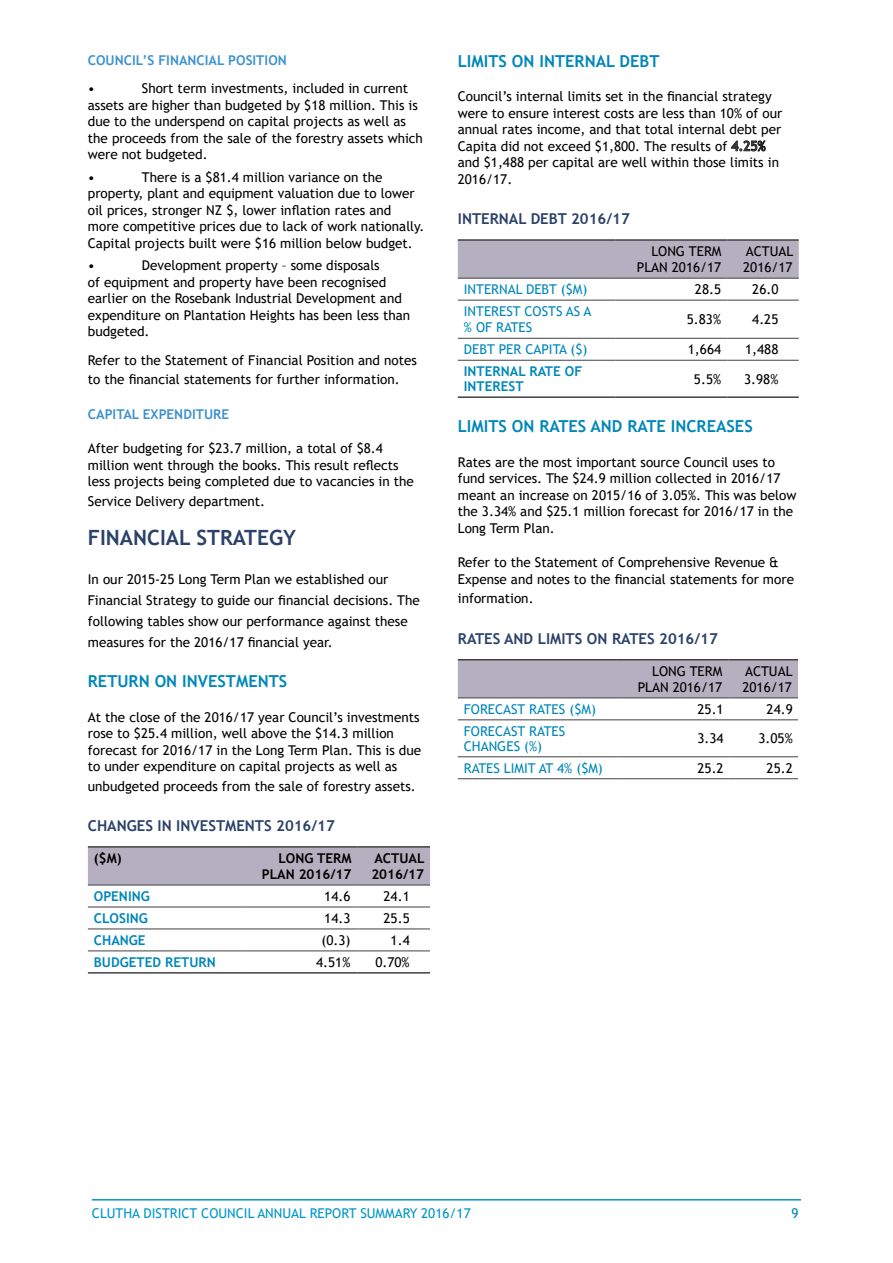
<style>
.page{position:relative;width:893px;height:1263px;background:#fff}
.page>*{position:absolute;margin:0;border:0;box-sizing:border-box;transform-origin:0 0}
.t1{font:700 21px "Trebuchet MS";color:#2c426a}
.t2{font:700 16.5px "Trebuchet MS";color:#0087ba}
.t3{font:700 15px "Trebuchet MS";color:#2c426a}
.t4{font:13.5px/16.5px "Trebuchet MS";color:#000}
.t5{font:13.5px/16.2px "Trebuchet MS";color:#0087ba}
.t6{font:700 13.5px/15px "Trebuchet MS";color:#0087ba}
.t7{font:13.5px "Trebuchet MS";color:#0097c5}
.t8{font:700 13.5px "Trebuchet MS";color:#3e92cf}
.t9{font:700 13.5px/16.2px "Trebuchet MS";color:#000;text-align:right}
.s1{color:#414042}
</style>
<div class="page">
<hr style="left:92px;top:1199px;width:709px;height:1px;background:#0097c5">
<div style="left:88px;top:848px;width:342px;height:37px;background:#b4b0c0"></div>
<hr style="left:88px;top:972px;width:158px;height:1px;background:#414042">
<hr style="left:246px;top:972px;width:111px;height:1px;background:#414042">
<hr style="left:357px;top:972px;width:73px;height:1px;background:#414042">
<hr style="left:88px;top:885px;width:158px;height:1px;background:#414042">
<hr style="left:246px;top:885px;width:111px;height:1px;background:#414042">
<hr style="left:357px;top:885px;width:73px;height:1px;background:#414042">
<hr style="left:88px;top:907px;width:158px;height:1px;background:#414042">
<hr style="left:246px;top:907px;width:111px;height:1px;background:#414042">
<hr style="left:357px;top:907px;width:73px;height:1px;background:#414042">
<hr style="left:88px;top:929px;width:158px;height:1px;background:#414042">
<hr style="left:246px;top:929px;width:111px;height:1px;background:#414042">
<hr style="left:357px;top:929px;width:73px;height:1px;background:#414042">
<hr style="left:88px;top:951px;width:158px;height:1px;background:#414042">
<hr style="left:246px;top:951px;width:111px;height:1px;background:#414042">
<hr style="left:357px;top:951px;width:73px;height:1px;background:#414042">
<hr style="left:88px;top:846px;width:158px;height:2px;background:#414042">
<hr style="left:246px;top:846px;width:111px;height:2px;background:#414042">
<hr style="left:357px;top:846px;width:73px;height:2px;background:#414042">
<svg style="left:731px;top:140px;width:35px;height:12px"></svg>
<div style="left:458px;top:241px;width:341px;height:37px;background:#b4b0c0"></div>
<hr style="left:458px;top:278px;width:157px;height:1px;background:#414042">
<hr style="left:615px;top:278px;width:112px;height:1px;background:#414042">
<hr style="left:727px;top:278px;width:72px;height:1px;background:#414042">
<hr style="left:458px;top:300px;width:157px;height:1px;background:#414042">
<hr style="left:615px;top:300px;width:112px;height:1px;background:#414042">
<hr style="left:727px;top:300px;width:72px;height:1px;background:#414042">
<hr style="left:458px;top:338px;width:157px;height:1px;background:#414042">
<hr style="left:615px;top:338px;width:112px;height:1px;background:#414042">
<hr style="left:727px;top:338px;width:72px;height:1px;background:#414042">
<hr style="left:458px;top:360px;width:157px;height:1px;background:#414042">
<hr style="left:615px;top:360px;width:112px;height:1px;background:#414042">
<hr style="left:727px;top:360px;width:72px;height:1px;background:#414042">
<hr style="left:458px;top:239px;width:157px;height:2px;background:#414042">
<hr style="left:615px;top:239px;width:112px;height:2px;background:#414042">
<hr style="left:727px;top:239px;width:72px;height:2px;background:#414042">
<hr style="left:458px;top:396px;width:157px;height:2px;background:#414042">
<hr style="left:615px;top:396px;width:112px;height:2px;background:#414042">
<hr style="left:727px;top:396px;width:72px;height:2px;background:#414042">
<div style="left:458px;top:660px;width:340px;height:38px;background:#b4b0c0"></div>
<hr style="left:458px;top:698px;width:159px;height:1px;background:#414042">
<hr style="left:617px;top:698px;width:111px;height:1px;background:#414042">
<hr style="left:728px;top:698px;width:70px;height:1px;background:#414042">
<hr style="left:458px;top:720px;width:159px;height:1px;background:#414042">
<hr style="left:617px;top:720px;width:111px;height:1px;background:#414042">
<hr style="left:728px;top:720px;width:70px;height:1px;background:#414042">
<hr style="left:458px;top:659px;width:159px;height:1px;background:#414042">
<hr style="left:617px;top:659px;width:111px;height:1px;background:#414042">
<hr style="left:728px;top:659px;width:70px;height:1px;background:#414042">
<hr style="left:458px;top:756px;width:159px;height:1px;background:#414042">
<hr style="left:617px;top:756px;width:111px;height:1px;background:#414042">
<hr style="left:728px;top:756px;width:70px;height:1px;background:#414042">
<hr style="left:458px;top:778px;width:159px;height:1px;background:#414042">
<hr style="left:617px;top:778px;width:111px;height:1px;background:#414042">
<hr style="left:728px;top:778px;width:70px;height:1px;background:#414042">
<p class="t8" style="left:88px;top:51px;width:200px">COUNCIL’S FINANCIAL POSITION</p>
<p class="t4" style="left:88px;top:80px;width:9px">•</p>
<p class="t4" style="left:88px;top:80px;width:337px;text-indent:54px">Short term investments, included in current assets are higher than budgeted by $18 million. This is due to the underspend on capital projects as well as the proceeds from the sale of the forestry assets which were not budgeted.</p>
<p class="t4" style="left:88px;top:168px;width:9px">•</p>
<p class="t4" style="left:88px;top:168px;width:338px;text-indent:54px">There is a $81.4 million variance on the property, plant and equipment valuation due to lower oil prices, stronger NZ $, lower inflation rates and more competitive prices due to lack of work nationally.<br>Capital projects built were $16 million below budget.</p>
<p class="t4" style="left:88px;top:257px;width:9px">•</p>
<p class="t4" style="left:88px;top:257px;width:324px;text-indent:54px">Development property – some disposals<br>of equipment and property have been recognised earlier on the Rosebank Industrial Development and expenditure on Plantation Heights has been less than budgeted.</p>
<p class="t4" style="left:88px;top:350px;width:331px;line-height:19.5px">Refer to the Statement of Financial Position and notes to the financial statements for further information.</p>
<p class="t8" style="left:88px;top:405px;width:143px">CAPITAL EXPENDITURE</p>
<p class="t4" style="left:88px;top:440px;width:328px">After budgeting for $23.7 million, a total of $8.4 million went through the books. This result reflects less projects being completed due to vacancies in the</p>
<p class="t4" style="left:88px;top:492px;width:179px">Service Delivery department.</p>
<h1 class="t1" style="left:88px;top:524px;width:210px">FINANCIAL STRATEGY</h1>
<p class="t4" style="left:88px;top:568px;width:333px;line-height:21px">In our 2015-25 Long Term Plan we established our Financial Strategy to guide our financial decisions. The following tables show our performance against these measures for the 2016/17 financial year.</p>
<p class="t2" style="left:88px;top:671px;width:201px">RETURN ON INVESTMENTS</p>
<p class="t4" style="left:88px;top:708px;width:335px">At the close of the 2016/17 year Council’s investments rose to $25.4 million, well above the $14.3 million forecast for 2016/17 in the Long Term Plan. This is due to under expenditure on capital projects as well as</p>
<p class="t4" style="left:88px;top:777px;width:329px">unbudgeted proceeds from the sale of forestry assets.</p>
<p class="t3" style="left:88px;top:816px;width:248px">CHANGES IN INVESTMENTS 2016/17</p>
<p class="t9" style="left:94px;top:850px;width:29px">($M)</p>
<p class="t9" style="left:262px;top:850px;width:91px">LONG TERM<br>PLAN 2016/17</p>
<p class="t9" style="left:371px;top:850px;width:55px;text-align:left">ACTUAL<br>2016/17</p>
<p class="t6" style="left:94px;top:889px;width:57px">OPENING</p>
<p class="t4" style="left:324px;top:888px;width:28px">14.6</p>
<p class="t4" style="left:384px;top:888px;width:28px">24.1</p>
<p class="t6" style="left:94px;top:911px;width:55px">CLOSING</p>
<p class="t4" style="left:324px;top:910px;width:28px">14.3</p>
<p class="t4" style="left:384px;top:910px;width:28px">25.5</p>
<p class="t6" style="left:94px;top:932px;width:53px">CHANGE</p>
<p class="t4" style="left:321px;top:932px;width:31px">(0.3)</p>
<p class="t4" style="left:391px;top:932px;width:21px">1.4</p>
<p class="t6" style="left:94px;top:954px;width:123px">BUDGETED RETURN</p>
<p class="t4" style="left:316px;top:954px;width:36px">4.51%</p>
<p class="t4" style="left:375px;top:954px;width:36px">0.70%</p>
<p class="t2" style="left:458px;top:51px;width:203px">LIMITS ON INTERNAL DEBT</p>
<p class="t4" style="left:458px;top:88px;width:326px">Council’s internal limits set in the financial strategy were to ensure interest costs are less than 10% of our annual rates income, and that total internal debt per Capita did not exceed $1,800. The results of <span class="s1">4.25% </span>and $1,488 per capital are well within those limits in 2016/17.</p>
<p class="t3" style="left:458px;top:210px;width:173px">INTERNAL DEBT 2016/17</p>
<p class="t4" style="left:637px;top:243px;width:86px;text-align:right">LONG TERM<br>PLAN 2016/17</p>
<p class="t4" style="left:743px;top:243px;width:52px">ACTUAL<br>2016/17</p>
<p class="t5" style="left:464px;top:281px;width:125px">INTERNAL DEBT ($M)</p>
<p class="t4" style="left:695px;top:281px;width:28px">28.5</p>
<p class="t4" style="left:752px;top:281px;width:28px">26.0</p>
<p class="t5" style="left:464px;top:303px;width:129px">INTEREST COSTS AS A % OF RATES</p>
<p class="t4" style="left:687px;top:311px;width:36px">5.83%</p>
<p class="t4" style="left:752px;top:311px;width:28px">4.25</p>
<p class="t5" style="left:464px;top:341px;width:125px">DEBT PER CAPITA ($)</p>
<p class="t4" style="left:688px;top:341px;width:35px">1,664</p>
<p class="t4" style="left:745px;top:341px;width:35px">1,488</p>
<p class="t6" style="left:464px;top:364px;width:120px">INTERNAL RATE OF<br>INTEREST</p>
<p class="t4" style="left:694px;top:371px;width:29px">5.5%</p>
<p class="t4" style="left:744px;top:371px;width:36px">3.98%</p>
<p class="t2" style="left:458px;top:416px;width:296px">LIMITS ON RATES AND RATE INCREASES</p>
<p class="t4" style="left:458px;top:454px;width:340px">Rates are the most important source Council uses to fund services. The $24.9 million collected in 2016/17 meant an increase on 2015/16 of 3.05%. This was below the 3.34% and $25.1 million forecast for 2016/17 in the Long Term Plan.</p>
<p class="t4" style="left:458px;top:554px;width:338px">Refer to the Statement of Comprehensive Revenue &amp;<br>Expense and notes to the financial statements for more</p>
<p class="t4" style="left:458px;top:590px;width:77px">information.</p>
<p class="t3" style="left:458px;top:629px;width:261px">RATES AND LIMITS ON RATES 2016/17</p>
<p class="t4" style="left:638px;top:663px;width:86px;text-align:right">LONG TERM<br>PLAN 2016/17</p>
<p class="t4" style="left:742px;top:663px;width:52px">ACTUAL<br>2016/17</p>
<p class="t5" style="left:464px;top:701px;width:134px">FORECAST RATES ($M)</p>
<p class="t4" style="left:697px;top:701px;width:28px">25.1</p>
<p class="t4" style="left:767px;top:701px;width:28px">24.9</p>
<p class="t5" style="left:464px;top:723px;width:103px;line-height:15px">FORECAST RATES<br>CHANGES (%)</p>
<p class="t4" style="left:697px;top:730px;width:28px">3.34</p>
<p class="t4" style="left:758px;top:730px;width:36px">3.05%</p>
<p class="t5" style="left:464px;top:760px;width:141px">RATES LIMIT AT 4% ($M)</p>
<p class="t4" style="left:697px;top:760px;width:28px">25.2</p>
<p class="t4" style="left:767px;top:760px;width:28px">25.2</p>
<p class="t7" style="left:92px;top:1204px;width:380px">CLUTHA DISTRICT COUNCIL ANNUAL REPORT SUMMARY 2016/17</p>
<p class="t5" style="left:791px;top:1204px;width:9px">9</p>
</div>
